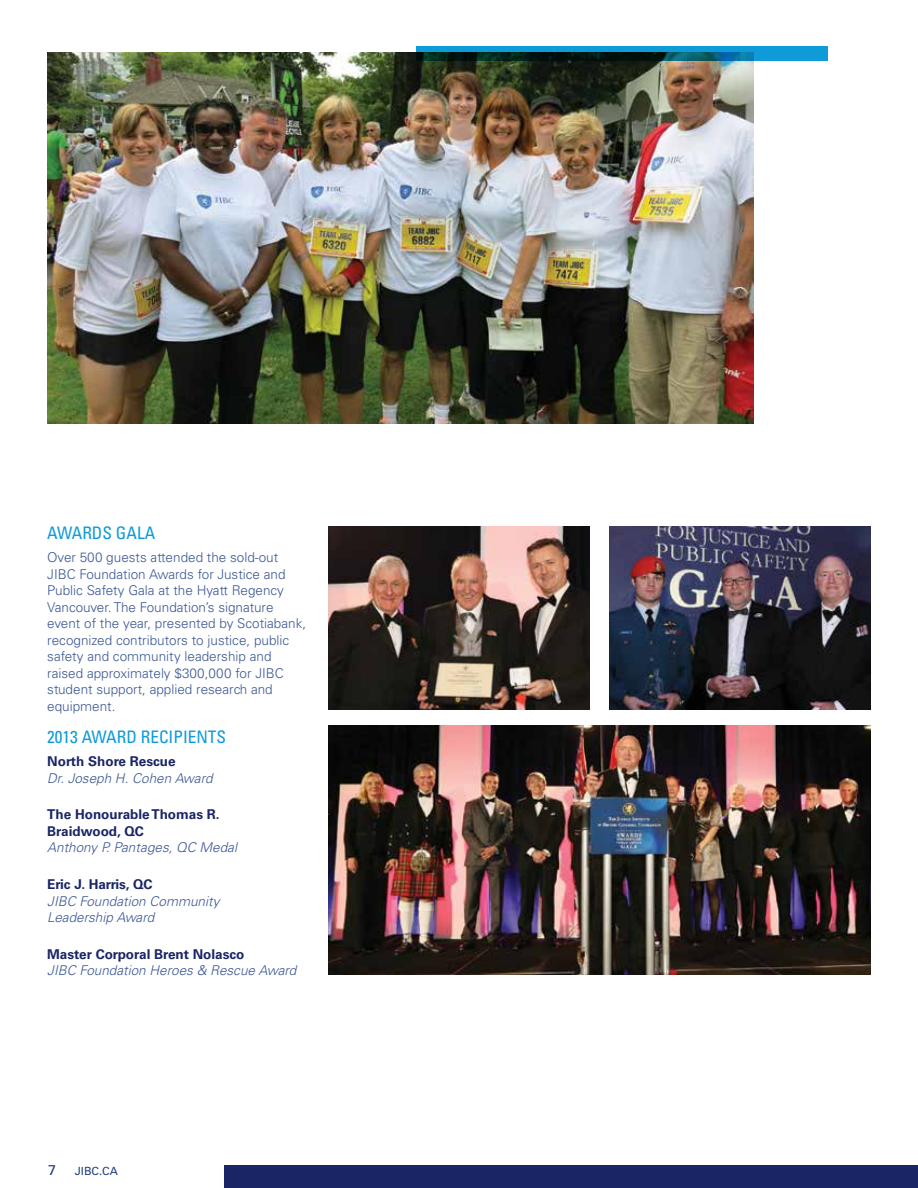
<style>
.page{position:relative;width:918px;height:1188px;background:#fff}
.page>*{position:absolute;margin:0;border:0;box-sizing:border-box;transform-origin:0 0}
.t1{font:condensed 17.25px "Univers LT Std";color:#0e9bd7}
.t2{font:14.25px "Univers LT Std";color:#203d7c}
.t3{font:300 13.5px/16.5px "Univers LT Std";color:#3c5896}
.t4{font:italic 300 13.5px/16.5px "Univers LT Std";color:#3c5896}
.t5{font:700 13.5px/16.5px "Univers LT Std";color:#192565}
.t6{font:11.25px "Univers LT Std";color:#203d7c}
</style>
<div class="page">
<div style="left:225px;top:1165px;width:693px;height:23px;background:#192565"></div>
<img style="left:328px;top:526px;width:261px;height:183px">
<img style="left:609px;top:526px;width:261px;height:183px">
<img style="left:47px;top:53px;width:706px;height:370px">
<img style="left:328px;top:725px;width:542px;height:250px">
<svg style="left:416px;top:47px;width:411px;height:14px"></svg>
<p class="t1" style="left:47px;top:522px;width:109px">AWARDS GALA</p>
<p class="t3" style="left:47px;top:549px;width:260px">Over 500 guests attended the sold-out JIBC Foundation Awards for Justice and Public Safety Gala at the Hyatt Regency Vancouver. The Foundation’s signature event of the year, presented by Scotiabank, recognized contributors to justice, public safety and community leadership and raised approximately $300,000 for JIBC student support, applied research and equipment.</p>
<p class="t1" style="left:47px;top:726px;width:180px">2013 AWARD RECIPIENTS</p>
<p class="t5" style="left:47px;top:753px;width:130px">North Shore Rescue</p>
<p class="t4" style="left:47px;top:770px;width:167px">Dr. Joseph H. Cohen Award</p>
<p class="t5" style="left:47px;top:807px;width:174px">The Honourable Thomas R.<br>Braidwood, QC</p>
<p class="t4" style="left:47px;top:840px;width:191px">Anthony P. Pantages, QC Medal</p>
<p class="t5" style="left:47px;top:876px;width:107px">Eric J. Harris, QC</p>
<p class="t4" style="left:47px;top:893px;width:174px">JIBC Foundation Community<br>Leadership Award</p>
<p class="t5" style="left:47px;top:946px;width:199px">Master Corporal Brent Nolasco</p>
<p class="t4" style="left:47px;top:963px;width:251px">JIBC Foundation Heroes &amp; Rescue Award</p>
<p class="t2" style="left:48px;top:1162px;width:9px">7</p>
<p class="t6" style="left:75px;top:1165px;width:45px">JIBC.CA</p>
</div>
